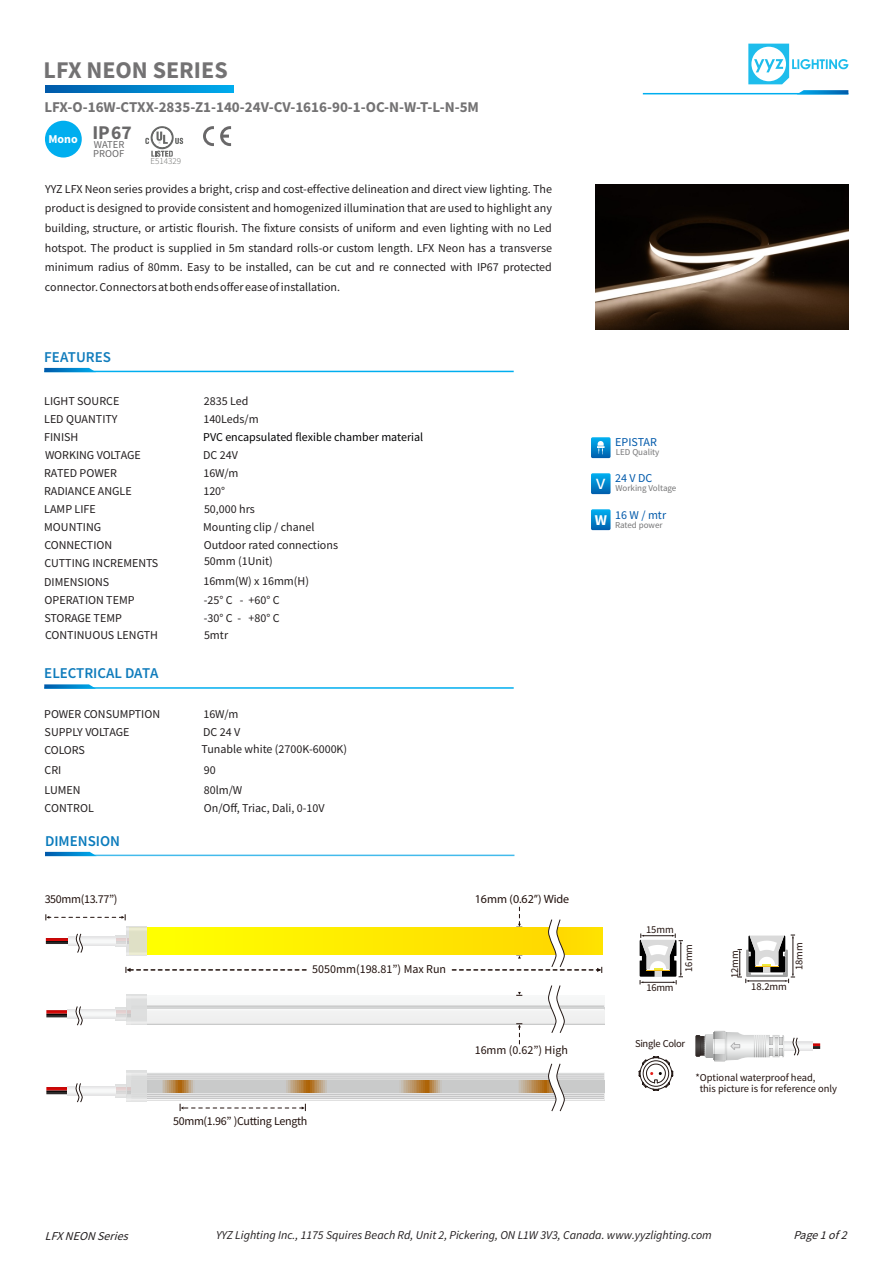
<style>
.page{position:relative;width:893px;height:1262px;background:#fff}
.page>*{position:absolute;margin:0;border:0;box-sizing:border-box;transform-origin:0 0}
.t1{font:700 24px "Source Sans Pro";color:#737273}
.t2{font:21px "Source Sans Pro";color:#fff}
.t3{font:700 19.5px "Source Sans Pro";color:#696869}
.t4{font:700 15px "Source Sans Pro";color:#737273}
.t5{font:600 15px "Source Sans Pro";color:#107cbc}
.t6{font:600 15px "Source Sans Pro";color:#0a7bbc}
.t7{font:12px/18px "Source Sans Pro";color:#231f20}
.t8{font:italic 12px "Source Sans Pro";color:#231f20}
.t9{font:12px "Source Sans Pro";color:#020203}
.t10{font:12px "Source Sans Pro";letter-spacing:-.03em;color:#21110d}
.t11{font:12px "Source Sans Pro";color:#21110d}
.t12{font:italic 12px "Source Sans Pro";color:#231f20}
.t13{font:12px "Source Sans Pro";color:#0059aa}
.t14{font:12px "Myriad Pro";color:#21110d}
.t15{font:700 12px "Source Sans Pro";color:#fff}
.t16{font:10.5px/10.2px "Source Sans Pro";color:#21110d}
.t17{font:10.5px "Source Sans Pro";letter-spacing:-.03em;color:#21110d}
.t18{font:10.5px/9px "Source Sans Pro";color:#696869}
.t19{font:9px "Source Sans Pro";color:#767677}
.t20{font:300 9px "Source Sans Pro";color:#696a68}
</style>
<div class="page">
<svg style="left:748px;top:44px;width:100px;height:40px"></svg>
<hr style="left:643px;top:93px;width:205px;height:1px;background:#00aeef">
<svg style="left:796px;top:90px;width:52px;height:4px"></svg>
<svg style="left:591px;top:437px;width:19px;height:21px"></svg>
<svg style="left:597px;top:441px;width:7px;height:13px"></svg>
<svg style="left:591px;top:473px;width:19px;height:21px"></svg>
<svg style="left:591px;top:509px;width:19px;height:21px"></svg>
<div style="left:45px;top:121px;width:37px;height:36px;background:#00aeef;border-radius:50%"></div>
<svg style="left:45px;top:85px;width:188px;height:8px;background:#0082ca"></svg>
<svg style="left:203px;top:126px;width:11px;height:20px"></svg>
<svg style="left:220px;top:126px;width:11px;height:20px"></svg>
<svg style="left:145px;top:126px;width:38px;height:31px"></svg>
<hr style="left:44px;top:371px;width:469px;height:1px;background:#00aeef">
<svg style="left:44px;top:368px;width:52px;height:4px"></svg>
<hr style="left:44px;top:687px;width:469px;height:1px;background:#00aeef">
<svg style="left:44px;top:684px;width:52px;height:4px"></svg>
<hr style="left:45px;top:854px;width:469px;height:2px;background:#43bbec">
<svg style="left:45px;top:852px;width:52px;height:4px"></svg>
<svg style="left:638px;top:1056px;width:35px;height:34px"></svg>
<svg style="left:639px;top:933px;width:44px;height:51px"></svg>
<svg style="left:737px;top:934px;width:58px;height:49px"></svg>
<div style="left:763px;top:966px;width:7px;height:6px;background:#dadada"></div>
<div style="left:783px;top:1042px;width:29px;height:8px;background:#f2f3f3"></div>
<svg style="left:792px;top:1037px;width:28px;height:18px"></svg>
<svg style="left:699px;top:1036px;width:7px;height:19px"></svg>
<svg style="left:695px;top:1035px;width:5px;height:21px"></svg>
<svg style="left:703px;top:1031px;width:81px;height:30px"></svg>
<svg style="left:714px;top:1030px;width:11px;height:31px"></svg>
<svg style="left:125px;top:966px;width:181px;height:7px"></svg>
<svg style="left:45px;top:914px;width:81px;height:6px"></svg>
<div style="left:130px;top:927px;width:472px;height:28px;background:linear-gradient(to bottom,#fff200,#fff200)"></div>
<svg style="left:126px;top:926px;width:21px;height:29px"></svg>
<svg style="left:103px;top:935px;width:48px;height:11px"></svg>
<svg style="left:94px;top:936px;width:22px;height:9px"></svg>
<div style="left:131px;top:995px;width:473px;height:29px;background:#f2f2f2"></div>
<hr style="left:131px;top:1006px;width:473px;height:3px;background:#d4d5d5">
<hr style="left:131px;top:1009px;width:473px;height:1px;background:#fff">
<hr style="left:131px;top:1005px;width:473px;height:1px;background:#b4b4b5">
<svg style="left:126px;top:994px;width:21px;height:12px"></svg>
<svg style="left:452px;top:907px;width:150px;height:66px"></svg>
<svg style="left:548px;top:985px;width:16px;height:48px"></svg>
<svg style="left:46px;top:933px;width:48px;height:20px"></svg>
<svg style="left:46px;top:1006px;width:114px;height:19px"></svg>
<svg style="left:516px;top:992px;width:6px;height:3px"></svg>
<svg style="left:516px;top:1023px;width:6px;height:22px"></svg>
<div style="left:131px;top:1072px;width:473px;height:28px;background:#e3e3e3"></div>
<hr style="left:131px;top:1074px;width:473px;height:1px;background:#fff">
<hr style="left:131px;top:1073px;width:473px;height:1px;background:#b4b4b5">
<hr style="left:131px;top:1076px;width:473px;height:1px;background:#fff">
<hr style="left:131px;top:1075px;width:473px;height:1px;background:#b4b4b5">
<hr style="left:131px;top:1078px;width:473px;height:1px;background:#fff">
<hr style="left:131px;top:1077px;width:473px;height:1px;background:#b4b4b5">
<hr style="left:131px;top:1079px;width:473px;height:1px;background:#b4b4b5">
<hr style="left:131px;top:1092px;width:473px;height:1px;background:#b4b4b5">
<hr style="left:131px;top:1094px;width:473px;height:1px;background:#b4b4b5">
<hr style="left:131px;top:1096px;width:473px;height:1px;background:#b4b4b5">
<hr style="left:131px;top:1098px;width:473px;height:1px;background:#b4b4b5">
<svg style="left:147px;top:1080px;width:457px;height:12px;background:#c4b7a6"></svg>
<svg style="left:126px;top:1071px;width:21px;height:12px"></svg>
<svg style="left:548px;top:1063px;width:16px;height:48px"></svg>
<svg style="left:46px;top:1083px;width:114px;height:19px"></svg>
<svg style="left:180px;top:1103px;width:126px;height:8px"></svg>
<img style="left:595px;top:184px;width:253px;height:145px">
<h1 class="t1" style="left:44px;top:60px;width:185px">LFX NEON SERIES</h1>
<p class="t4" style="left:44px;top:100px;width:436px">LFX-O-16W-CTXX-2835-Z1-140-24V-CV-1616-90-1-OC-N-W-T-L-N-5M</p>
<p class="t15" style="left:48px;top:134px;width:31px">Mono</p>
<h3 class="t3" style="left:93px;top:124px;width:41px">IP67</h3>
<p class="t18" style="left:93px;top:141px;width:33px">WATER<br>PROOF</p>
<p class="t20" style="left:151px;top:157px;width:32px">E514329</p>
<p class="t7" style="left:45px;top:180px;width:508px;line-height:19.6px;text-align:justify">YYZ LFX Neon series provides a bright, crisp and cost-effective delineation and direct view lighting. The product is designed to provide consistent and homogenized illumination that are used to highlight any building, structure, or artistic flourish. The fixture consists of uniform and even lighting with no Led hotspot. The product is supplied in 5m standard rolls-or custom length. LFX Neon has a transverse minimum radius of 80mm. Easy to be installed, can be cut and re connected with IP67 protected connector. Connectors at both ends offer ease of installation.</p>
<p class="t5" style="left:44px;top:350px;width:68px">FEATURES</p>
<p class="t7" style="left:44px;top:392px;width:77px">LIGHT SOURCE</p>
<p class="t7" style="left:204px;top:392px;width:46px">2835 Led</p>
<p class="t7" style="left:44px;top:410px;width:75px">LED QUANTITY</p>
<p class="t7" style="left:203px;top:410px;width:57px">140Leds/m</p>
<p class="t7" style="left:44px;top:428px;width:115px">FINISH<br>WORKING VOLTAGE<br>RATED POWER<br>RADIANCE ANGLE<br>LAMP LIFE<br>MOUNTING<br>CONNECTION<br>CUTTING INCREMENTS</p>
<p class="t7" style="left:44px;top:574px;width:115px">DIMENSIONS<br>OPERATION TEMP<br>STORAGE TEMP<br>CONTINUOUS LENGTH</p>
<p class="t9" style="left:203px;top:431px;width:221px">PVC encapsulated flexible chamber material</p>
<p class="t7" style="left:203px;top:446px;width:136px">DC 24V<br>16W/m<br>120°<br>50,000 hrs<br>Mounting clip / chanel<br>Outdoor rated connections</p>
<p class="t7" style="left:203px;top:553px;width:107px;line-height:19.2px">50mm (1Unit)<br>16mm(W) x 16mm(H) -25° C - +60° C</p>
<p class="t7" style="left:204px;top:610px;width:77px;line-height:17.4px">-30° C - +80° C<br>5mtr</p>
<p class="t5" style="left:44px;top:667px;width:116px">ELECTRICAL DATA</p>
<p class="t7" style="left:44px;top:705px;width:117px">POWER CONSUMPTION<br>SUPPLY VOLTAGE<br>COLORS</p>
<p class="t7" style="left:45px;top:760px;width:38px;line-height:20px">CRI<br>LUMEN</p>
<p class="t7" style="left:45px;top:800px;width:51px">CONTROL</p>
<p class="t6" style="left:45px;top:834px;width:77px">DIMENSION</p>
<p class="t7" style="left:201px;top:706px;width:147px;line-height:17.5px">16W/m<br>DC 24 V<br>Tunable white (2700K-6000K)</p>
<p class="t7" style="left:204px;top:760px;width:40px;line-height:20.1px">90<br>80lm/W</p>
<p class="t7" style="left:204px;top:800px;width:122px">On/Off, Triac, Dali, 0-10V</p>
<p class="t10" style="left:45px;top:894px;width:74px">350mm(13.77”)</p>
<p class="t14" style="left:474px;top:894px;width:96px">16mm (0.62”) Wide</p>
<p class="t11" style="left:312px;top:963px;width:135px">5050mm(198.81”) Max Run</p>
<p class="t10" style="left:173px;top:1116px;width:136px">50mm(1.96” )Cutting Length</p>
<p class="t11" style="left:474px;top:1044px;width:95px">16mm (0.62”) High</p>
<p class="t13" style="left:615px;top:437px;width:43px">EPISTAR</p>
<p class="t19" style="left:616px;top:449px;width:45px">LED Quality</p>
<p class="t13" style="left:615px;top:473px;width:39px">24 V DC</p>
<h2 class="t2" style="left:596px;top:473px;width:11px">v</h2>
<p class="t19" style="left:615px;top:485px;width:62px">Working Voltage</p>
<p class="t13" style="left:615px;top:509px;width:52px">16 W / mtr</p>
<p class="t19" style="left:594px;top:521px;width:69px"><sup>W</sup> Rated power</p>
<p class="t16" style="left:646px;top:925px;width:29px">15mm</p>
<p class="t16" style="left:646px;top:982px;width:28px">16mm</p>
<p class="t16" style="left:684px;top:971px;width:29px;rotate:-90deg">16mm</p>
<p class="t17" style="left:635px;top:1039px;width:52px">Single Color</p>
<p class="t16" style="left:730px;top:978px;width:29px;rotate:-90deg">12mm</p>
<p class="t16" style="left:751px;top:982px;width:37px">18.2mm</p>
<p class="t16" style="left:794px;top:970px;width:29px;rotate:-90deg">18mm</p>
<p class="t16" style="left:699px;top:1073px;width:139px;text-indent:-4px">*Optional waterproof head,<br>this picture is for reference only</p>
<p class="t12" style="left:45px;top:1231px;width:87px">LFX NEON Series</p>
<p class="t8" style="left:216px;top:1229px;width:497px">YYZ Lighting Inc., 1175 Squires Beach Rd, Unit 2, Pickering, ON L1W 3V3, Canada. www.yyzlighting.com</p>
<p class="t12" style="left:793px;top:1229px;width:58px">Page1of 2</p>
</div>
